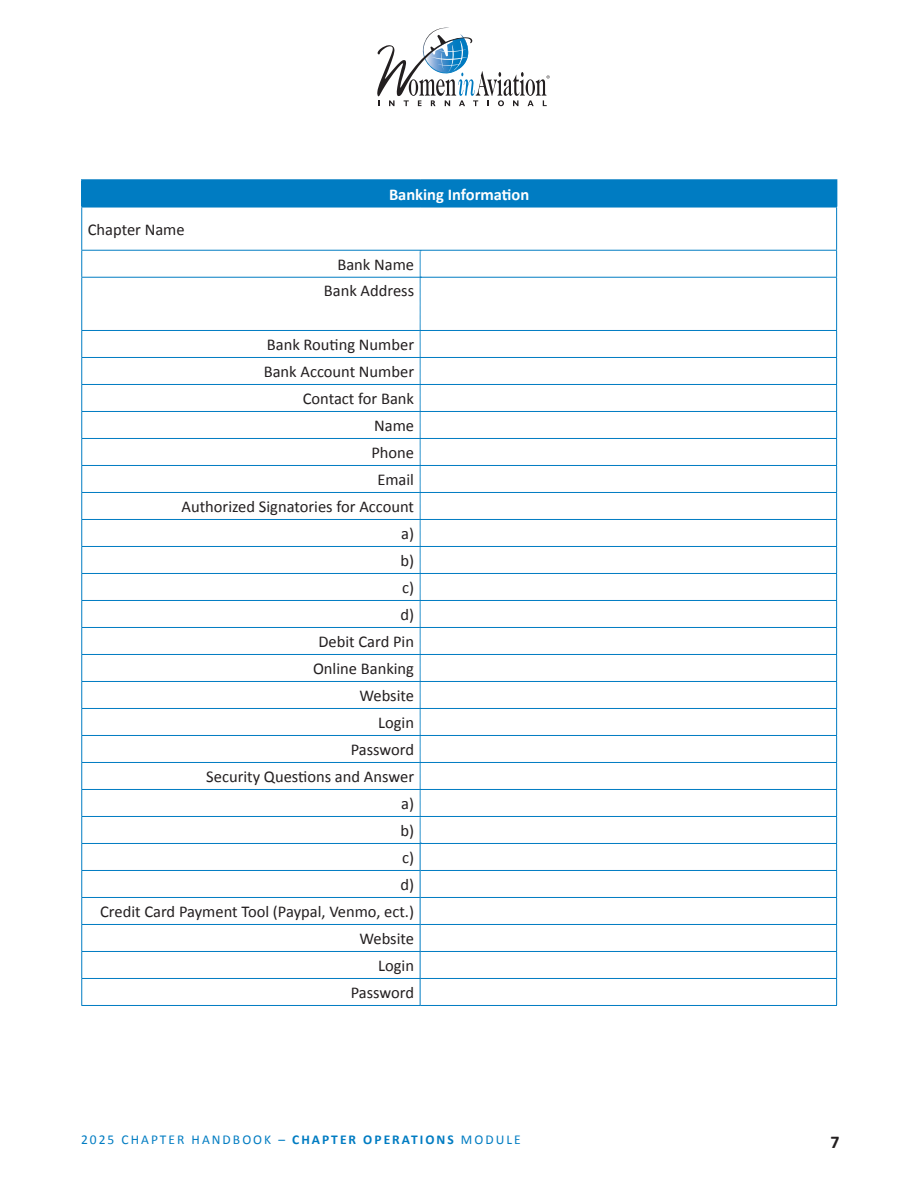
<style>
.page{position:relative;width:918px;height:1188px;background:#fff}
.page>*{position:absolute;margin:0;border:0;box-sizing:border-box;transform-origin:0 0}
.t1{font:700 18px "Calibri";color:#231f20}
.Body_Text_11_14{font:16.5px "Calibri";color:#231f20}
.Body_Text_11_14-2{font:700 16.5px "Calibri";color:#fff}
.t2{font:13.5px "Calibri";letter-spacing:.15em;color:#007cc2}
.s1{font-weight:700}
</style>
<div class="page">
<svg style="left:377px;top:27px;width:173px;height:79px"></svg>
<div style="left:82px;top:180px;width:755px;height:27px;background:#007cc2"></div>
<hr style="left:81px;top:179px;width:339px;height:2px;background:#007cc2">
<svg style="left:81px;top:181px;width:1px;height:26px"></svg>
<hr style="left:420px;top:179px;width:417px;height:2px;background:#007cc2">
<hr style="left:81px;top:207px;width:339px;height:1px;background:#007cc2">
<hr style="left:81px;top:207px;width:1px;height:43px;background:#007cc2">
<hr style="left:420px;top:207px;width:417px;height:1px;background:#007cc2">
<hr style="left:836px;top:207px;width:1px;height:43px;background:#007cc2">
<hr style="left:81px;top:250px;width:339px;height:1px;background:#007cc2">
<svg style="left:81px;top:251px;width:1px;height:26px"></svg>
<hr style="left:420px;top:250px;width:417px;height:1px;background:#007cc2">
<svg style="left:836px;top:251px;width:1px;height:26px"></svg>
<hr style="left:81px;top:277px;width:339px;height:1px;background:#007cc2">
<hr style="left:81px;top:278px;width:1px;height:52px;background:#007cc2">
<hr style="left:420px;top:277px;width:417px;height:1px;background:#007cc2">
<hr style="left:836px;top:278px;width:1px;height:52px;background:#007cc2">
<hr style="left:81px;top:330px;width:339px;height:1px;background:#007cc2">
<hr style="left:420px;top:330px;width:417px;height:1px;background:#007cc2">
<hr style="left:81px;top:357px;width:339px;height:1px;background:#007cc2">
<hr style="left:420px;top:357px;width:417px;height:1px;background:#007cc2">
<hr style="left:81px;top:384px;width:339px;height:1px;background:#007cc2">
<hr style="left:420px;top:384px;width:417px;height:1px;background:#007cc2">
<hr style="left:81px;top:411px;width:339px;height:1px;background:#007cc2">
<hr style="left:420px;top:411px;width:417px;height:1px;background:#007cc2">
<hr style="left:81px;top:438px;width:339px;height:1px;background:#007cc2">
<hr style="left:420px;top:438px;width:417px;height:1px;background:#007cc2">
<hr style="left:81px;top:465px;width:339px;height:1px;background:#007cc2">
<hr style="left:420px;top:465px;width:417px;height:1px;background:#007cc2">
<hr style="left:81px;top:492px;width:339px;height:1px;background:#007cc2">
<hr style="left:420px;top:492px;width:417px;height:1px;background:#007cc2">
<hr style="left:81px;top:519px;width:339px;height:1px;background:#007cc2">
<hr style="left:420px;top:519px;width:417px;height:1px;background:#007cc2">
<hr style="left:81px;top:546px;width:339px;height:1px;background:#007cc2">
<hr style="left:420px;top:546px;width:417px;height:1px;background:#007cc2">
<hr style="left:81px;top:573px;width:339px;height:1px;background:#007cc2">
<hr style="left:420px;top:573px;width:417px;height:1px;background:#007cc2">
<hr style="left:81px;top:600px;width:339px;height:1px;background:#007cc2">
<hr style="left:420px;top:600px;width:417px;height:1px;background:#007cc2">
<hr style="left:81px;top:627px;width:339px;height:1px;background:#007cc2">
<hr style="left:420px;top:627px;width:417px;height:1px;background:#007cc2">
<hr style="left:81px;top:654px;width:339px;height:1px;background:#007cc2">
<hr style="left:420px;top:654px;width:417px;height:1px;background:#007cc2">
<hr style="left:81px;top:681px;width:339px;height:1px;background:#007cc2">
<hr style="left:420px;top:681px;width:417px;height:1px;background:#007cc2">
<hr style="left:81px;top:708px;width:339px;height:1px;background:#007cc2">
<hr style="left:420px;top:708px;width:417px;height:1px;background:#007cc2">
<hr style="left:81px;top:735px;width:339px;height:1px;background:#007cc2">
<hr style="left:420px;top:735px;width:417px;height:1px;background:#007cc2">
<hr style="left:81px;top:762px;width:339px;height:1px;background:#007cc2">
<hr style="left:420px;top:762px;width:417px;height:1px;background:#007cc2">
<hr style="left:81px;top:789px;width:339px;height:1px;background:#007cc2">
<hr style="left:420px;top:789px;width:417px;height:1px;background:#007cc2">
<hr style="left:81px;top:816px;width:339px;height:1px;background:#007cc2">
<hr style="left:420px;top:816px;width:417px;height:1px;background:#007cc2">
<hr style="left:81px;top:843px;width:339px;height:1px;background:#007cc2">
<hr style="left:420px;top:843px;width:417px;height:1px;background:#007cc2">
<hr style="left:81px;top:870px;width:339px;height:1px;background:#007cc2">
<hr style="left:420px;top:870px;width:417px;height:1px;background:#007cc2">
<hr style="left:81px;top:897px;width:339px;height:1px;background:#007cc2">
<hr style="left:420px;top:897px;width:417px;height:1px;background:#007cc2">
<hr style="left:81px;top:924px;width:339px;height:1px;background:#007cc2">
<hr style="left:420px;top:924px;width:417px;height:1px;background:#007cc2">
<hr style="left:81px;top:1005px;width:339px;height:1px;background:#007cc2">
<hr style="left:420px;top:1005px;width:417px;height:1px;background:#007cc2">
<svg style="left:420px;top:251px;width:1px;height:754px"></svg>
<hr style="left:81px;top:951px;width:339px;height:1px;background:#007cc2">
<svg style="left:81px;top:331px;width:1px;height:674px"></svg>
<hr style="left:420px;top:951px;width:417px;height:1px;background:#007cc2">
<svg style="left:836px;top:331px;width:1px;height:674px"></svg>
<hr style="left:81px;top:978px;width:339px;height:1px;background:#007cc2">
<hr style="left:420px;top:978px;width:417px;height:1px;background:#007cc2">
<p class="Body_Text_11_14" style="left:88px;top:219px;width:98px">Chapter Name</p>
<p class="Body_Text_11_14-2" style="left:389px;top:184px;width:142px">Banking Information</p>
<p class="Body_Text_11_14" style="left:337px;top:254px;width:78px">Bank Name</p>
<p class="Body_Text_11_14" style="left:324px;top:280px;width:92px">Bank Address</p>
<p class="Body_Text_11_14" style="left:267px;top:334px;width:149px">Bank Routing Number</p>
<p class="Body_Text_11_14" style="left:264px;top:361px;width:152px">Bank Account Number</p>
<p class="Body_Text_11_14" style="left:303px;top:388px;width:113px">Contact for Bank</p>
<p class="Body_Text_11_14" style="left:374px;top:415px;width:41px">Name</p>
<p class="Body_Text_11_14" style="left:371px;top:442px;width:44px">Phone</p>
<p class="Body_Text_11_14" style="left:377px;top:469px;width:38px">Email</p>
<p class="Body_Text_11_14" style="left:182px;top:496px;width:234px">Authorized Signatories for Account</p>
<p class="Body_Text_11_14" style="left:401px;top:523px;width:14px">a)</p>
<p class="Body_Text_11_14" style="left:400px;top:550px;width:15px">b)</p>
<p class="Body_Text_11_14" style="left:402px;top:577px;width:13px">c)</p>
<p class="Body_Text_11_14" style="left:400px;top:604px;width:15px">d)</p>
<p class="Body_Text_11_14" style="left:318px;top:631px;width:97px">Debit Card Pin</p>
<p class="Body_Text_11_14" style="left:313px;top:658px;width:103px">Online Banking</p>
<p class="Body_Text_11_14" style="left:359px;top:685px;width:56px">Website</p>
<p class="Body_Text_11_14" style="left:378px;top:712px;width:37px">Login</p>
<p class="Body_Text_11_14" style="left:351px;top:739px;width:65px">Password</p>
<p class="Body_Text_11_14" style="left:206px;top:766px;width:209px">Security Questions and Answer</p>
<p class="Body_Text_11_14" style="left:401px;top:793px;width:14px">a)</p>
<p class="Body_Text_11_14" style="left:400px;top:820px;width:15px">b)</p>
<p class="Body_Text_11_14" style="left:402px;top:847px;width:13px">c)</p>
<p class="Body_Text_11_14" style="left:400px;top:874px;width:15px">d)</p>
<p class="Body_Text_11_14" style="left:100px;top:901px;width:315px">Credit Card Payment Tool (Paypal, Venmo, ect.)</p>
<p class="Body_Text_11_14" style="left:359px;top:928px;width:56px">Website</p>
<p class="Body_Text_11_14" style="left:378px;top:955px;width:37px">Login</p>
<p class="Body_Text_11_14" style="left:351px;top:982px;width:65px">Password</p>
<p class="t2" style="left:81px;top:1131px;width:441px">2025 CHAPTER HANDBOOK – <span class="s1">CHAPTER OPERATIONS</span> MODULE</p>
<p class="t1" style="left:830px;top:1130px;width:11px">7</p>
</div>
